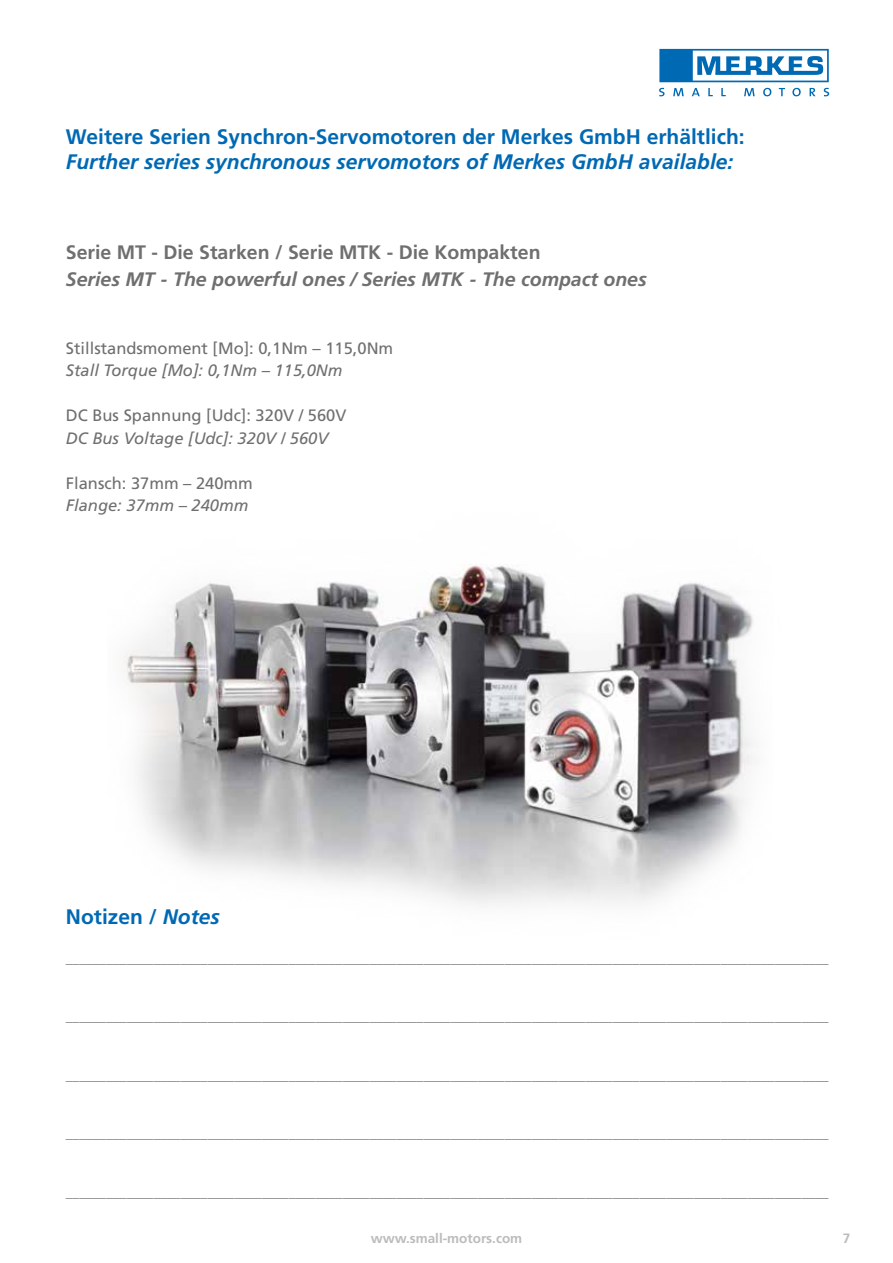
<style>
.page{position:relative;width:893px;height:1263px;background:#fff}
.page>*{position:absolute;margin:0;border:0;box-sizing:border-box;transform-origin:0 0}
.t1{font:700 21px "Frutiger";color:#0069b4}
.t2{font:italic 700 21px "Frutiger";color:#0069b4}
.t3{font:italic 700 19.5px "Frutiger";color:#706f6f}
.t4{font:700 19.5px "Frutiger";color:#706f6f}
.t5{font:16.5px "Frutiger";color:#706f6f}
.t6{font:italic 16.5px "Frutiger";color:#706f6f}
.t7{font:13.5px "Frutiger";color:#706f6f}
.t8{font:700 13.5px "Frutiger";color:#bcbcbc}
.s1{font-style:italic}
</style>
<div class="page">
<img style="left:124px;top:564px;width:629px;height:341px">
<svg style="left:659px;top:88px;width:6px;height:8px"></svg>
<svg style="left:673px;top:88px;width:11px;height:8px"></svg>
<svg style="left:692px;top:88px;width:8px;height:8px"></svg>
<svg style="left:708px;top:88px;width:5px;height:8px"></svg>
<svg style="left:721px;top:88px;width:5px;height:8px"></svg>
<svg style="left:744px;top:88px;width:11px;height:8px"></svg>
<svg style="left:763px;top:88px;width:8px;height:8px"></svg>
<svg style="left:779px;top:88px;width:6px;height:8px"></svg>
<svg style="left:792px;top:88px;width:9px;height:8px"></svg>
<svg style="left:810px;top:88px;width:6px;height:8px"></svg>
<svg style="left:824px;top:88px;width:5px;height:8px"></svg>
<svg style="left:659px;top:49px;width:170px;height:33px"></svg>
<h1 class="t1" style="left:66px;top:124px;width:680px">Weitere Serien Synchron-Servomotoren der Merkes GmbH erhältlich:</h1>
<h1 class="t2" style="left:66px;top:150px;width:669px">Further series synchronous servomotors of Merkes GmbH available:</h1>
<h2 class="t4" style="left:66px;top:241px;width:476px">Serie MT - Die Starken / Serie MTK - Die Kompakten</h2>
<h2 class="t3" style="left:66px;top:268px;width:582px">Series MT - The powerful ones / Series MTK - The compact ones</h2>
<p class="t5" style="left:66px;top:338px;width:329px">Stillstandsmoment [Mo]: 0,1Nm – 115,0Nm</p>
<p class="t6" style="left:66px;top:361px;width:278px">Stall Torque [Mo]: 0,1Nm – 115,0Nm</p>
<p class="t5" style="left:66px;top:406px;width:282px">DC Bus Spannung [Udc]: 320V / 560V</p>
<p class="t6" style="left:66px;top:429px;width:264px">DC Bus Voltage [Udc]: 320V / 560V</p>
<p class="t5" style="left:66px;top:473px;width:189px">Flansch: 37mm – 240mm</p>
<p class="t6" style="left:66px;top:496px;width:184px">Flange: 37mm – 240mm</p>
<h1 class="t1" style="left:66px;top:904px;width:156px">Notizen / <span class="s1">Notes</span></h1>
<p class="t7" style="left:66px;top:950px;width:764px">_________________________________________________________________________________________________________________</p>
<p class="t7" style="left:66px;top:1008px;width:764px">_________________________________________________________________________________________________________________</p>
<p class="t7" style="left:66px;top:1067px;width:764px">_________________________________________________________________________________________________________________</p>
<p class="t7" style="left:66px;top:1125px;width:764px">_________________________________________________________________________________________________________________</p>
<p class="t7" style="left:66px;top:1184px;width:764px">_________________________________________________________________________________________________________________</p>
<p class="t8" style="left:371px;top:1230px;width:153px">www.small-motors.com</p>
<p class="t8" style="left:843px;top:1230px;width:9px">7</p>
</div>
